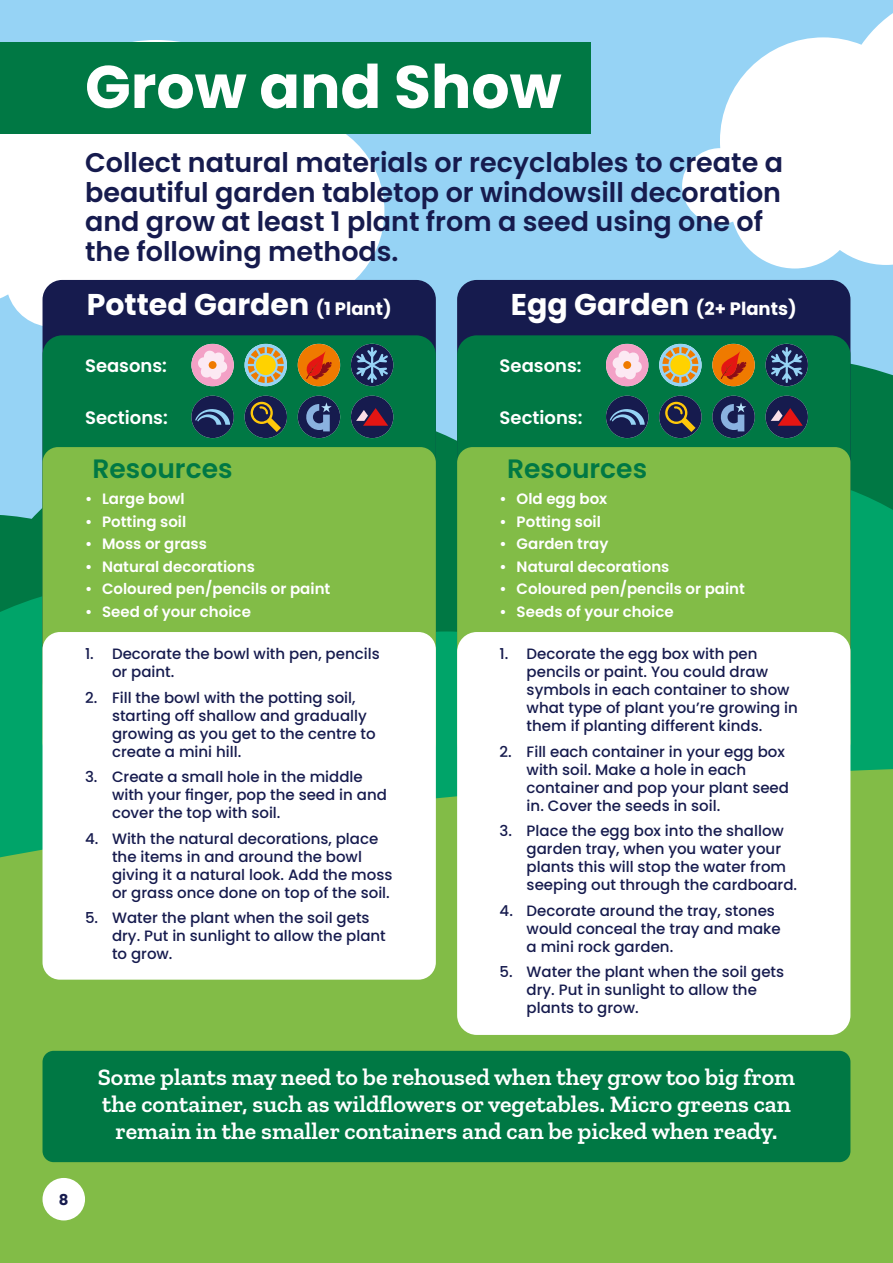
<style>
.page{position:relative;width:893px;height:1263px;background:#fff}
.page>*{position:absolute;margin:0;border:0;box-sizing:border-box;transform-origin:0 0}
.t1{font:700 60px "Poppins";color:#fff}
.t2{font:700 30px "Poppins";color:#fff}
.t3{font:600 27px "Poppins";color:#161b4e}
.t4{font:600 26.55px "Poppins";color:#007844}
.t5{font:600 24px "Zilla Slab";color:#fff}
.t6{font:600 18px "Poppins";color:#fff}
.t7{font:700 18px "Poppins";color:#fff}
.t8{font:500 15px "Poppins";color:#161b4e}
.t9{font:600 15px "Poppins";color:#fff}
.t10{font:700 15px "Poppins";color:#161b4e}
</style>
<div class="page">
<div style="left:0;top:0;width:893px;height:1102px;background:#96d3f5"></div>
<div style="left:0;top:40px;width:384px;height:301px;background:#fff"></div>
<svg style="left:682px;top:13px;width:211px;height:256px;fill:#fff"></svg>
<div style="left:0;top:514px;width:43px;height:67px;background:#007844"></div>
<svg style="left:0;top:581px;width:447px;height:180px;background:#049e64"></svg>
<svg style="left:859px;top:397px;width:34px;height:364px;background:#00975e"></svg>
<div style="left:0;top:761px;width:893px;height:502px;background:#82bc47"></div>
<div style="left:43px;top:280px;width:393px;height:420px;background:#161b4e;border-radius:20px"></div>
<div style="left:457px;top:280px;width:393px;height:420px;background:#161b4e;border-radius:20px"></div>
<div style="left:43px;top:1178px;width:42px;height:42px;background:#fff;border-radius:50%"></div>
<div style="left:43px;top:335px;width:393px;height:421px;background:#007844;border-radius:20px"></div>
<div style="left:457px;top:335px;width:393px;height:421px;background:#007844;border-radius:20px"></div>
<div style="left:43px;top:447px;width:393px;height:311px;background:#82bc47;border-radius:16px"></div>
<div style="left:457px;top:447px;width:393px;height:311px;background:#82bc47;border-radius:16px"></div>
<div style="left:43px;top:632px;width:393px;height:348px;background:#fff;border-radius:17px"></div>
<div style="left:457px;top:632px;width:393px;height:403px;background:#fff;border-radius:20px"></div>
<div style="left:0;top:43px;width:590px;height:91px;background:#007844"></div>
<hr style="left:892px;top:43px;width:1px;height:91px;background:#007844">
<div style="left:43px;top:1051px;width:807px;height:111px;background:#007844;border-radius:11px"></div>
<svg style="left:191px;top:344px;width:43px;height:42px"></svg>
<svg style="left:198px;top:350px;width:30px;height:30px"></svg>
<div style="left:209px;top:361px;width:8px;height:8px;background:#ef7a00;border-radius:50%"></div>
<svg style="left:191px;top:396px;width:43px;height:42px"></svg>
<svg style="left:195px;top:409px;width:35px;height:16px"></svg>
<svg style="left:245px;top:344px;width:42px;height:42px"></svg>
<svg style="left:248px;top:347px;width:36px;height:36px"></svg>
<div style="left:256px;top:355px;width:20px;height:20px;background:#ffd200;border-radius:50%"></div>
<svg style="left:245px;top:396px;width:42px;height:42px"></svg>
<svg style="left:251px;top:402px;width:30px;height:30px"></svg>
<svg style="left:298px;top:344px;width:42px;height:42px"></svg>
<svg style="left:305px;top:351px;width:27px;height:29px"></svg>
<svg style="left:298px;top:396px;width:42px;height:42px"></svg>
<svg style="left:306px;top:402px;width:26px;height:29px"></svg>
<svg style="left:351px;top:344px;width:42px;height:42px"></svg>
<svg style="left:356px;top:347px;width:32px;height:36px"></svg>
<svg style="left:351px;top:396px;width:42px;height:42px"></svg>
<svg style="left:356px;top:408px;width:32px;height:18px"></svg>
<svg style="left:606px;top:344px;width:42px;height:42px"></svg>
<svg style="left:612px;top:350px;width:30px;height:30px"></svg>
<div style="left:623px;top:361px;width:8px;height:8px;background:#ef7a00;border-radius:50%"></div>
<svg style="left:606px;top:396px;width:42px;height:42px"></svg>
<svg style="left:610px;top:409px;width:35px;height:16px"></svg>
<svg style="left:659px;top:344px;width:43px;height:42px"></svg>
<svg style="left:662px;top:347px;width:36px;height:36px"></svg>
<div style="left:670px;top:355px;width:20px;height:20px;background:#ffd200;border-radius:50%"></div>
<svg style="left:659px;top:396px;width:43px;height:42px"></svg>
<svg style="left:665px;top:402px;width:31px;height:30px"></svg>
<svg style="left:712px;top:344px;width:43px;height:42px"></svg>
<svg style="left:720px;top:351px;width:26px;height:29px"></svg>
<svg style="left:712px;top:396px;width:43px;height:42px"></svg>
<svg style="left:720px;top:402px;width:26px;height:29px"></svg>
<svg style="left:765px;top:344px;width:43px;height:42px"></svg>
<svg style="left:771px;top:347px;width:32px;height:36px"></svg>
<svg style="left:765px;top:396px;width:43px;height:42px"></svg>
<svg style="left:771px;top:408px;width:32px;height:18px"></svg>
<p class="t1" style="left:85px;top:45px;width:478px">Grow and Show</p>
<p class="t3" style="left:85px;top:143px;width:700px">Collect natural materials or recyclables to create a</p>
<p class="t3" style="left:85px;top:173px;width:698px">beautiful garden tabletop or windowsill decoration</p>
<p class="t3" style="left:85px;top:203px;width:679px">and grow at least 1 plant from a seed using one of</p>
<p class="t3" style="left:85px;top:233px;width:315px">the following methods.</p>
<p class="t2" style="left:87px;top:284px;width:224px">Potted Garden</p>
<p class="t7" style="left:316px;top:296px;width:77px">(1 Plant)</p>
<p class="t2" style="left:511px;top:284px;width:180px">Egg Garden</p>
<p class="t7" style="left:696px;top:296px;width:102px">(2+ Plants)</p>
<p class="t6" style="left:85px;top:353px;width:84px">Seasons:</p>
<p class="t6" style="left:85px;top:405px;width:84px">Sections:</p>
<p class="t4" style="left:93px;top:450px;width:141px">Resources</p>
<p class="t9" style="left:85px;top:488px;width:101px">• Large bowl</p>
<p class="t9" style="left:85px;top:511px;width:103px">• Potting soil</p>
<p class="t9" style="left:85px;top:533px;width:123px">• Moss or grass</p>
<p class="t9" style="left:85px;top:556px;width:171px">• Natural decorations</p>
<p class="t9" style="left:85px;top:578px;width:247px">• Coloured pen/pencils or paint</p>
<p class="t9" style="left:85px;top:601px;width:167px">• Seed of your choice</p>
<p class="t8" style="left:85px;top:643px;width:296px">1. Decorate the bowl with pen, pencils</p>
<p class="t8" style="left:112px;top:661px;width:64px">or paint.</p>
<p class="t8" style="left:85px;top:687px;width:272px">2. Fill the bowl with the potting soil,</p>
<p class="t8" style="left:112px;top:705px;width:256px">starting off shallow and gradually</p>
<p class="t8" style="left:112px;top:723px;width:265px">growing as you get to the centre to</p>
<p class="t8" style="left:112px;top:741px;width:131px">create a mini hill.</p>
<p class="t8" style="left:85px;top:766px;width:279px">3. Create a small hole in the middle</p>
<p class="t8" style="left:112px;top:784px;width:276px">with your finger, pop the seed in and</p>
<p class="t8" style="left:112px;top:802px;width:170px">cover the top with soil.</p>
<p class="t8" style="left:85px;top:828px;width:295px">4. With the natural decorations, place</p>
<p class="t8" style="left:112px;top:846px;width:251px">the items in and around the bowl</p>
<p class="t8" style="left:112px;top:864px;width:282px">giving it a natural look. Add the moss</p>
<p class="t8" style="left:112px;top:882px;width:279px">or grass once done on top of the soil.</p>
<p class="t8" style="left:85px;top:907px;width:286px">5. Water the plant when the soil gets</p>
<p class="t8" style="left:112px;top:925px;width:275px">dry. Put in sunlight to allow the plant</p>
<p class="t8" style="left:112px;top:943px;width:62px">to grow.</p>
<p class="t6" style="left:500px;top:353px;width:84px">Seasons:</p>
<p class="t6" style="left:500px;top:405px;width:84px">Sections:</p>
<p class="t4" style="left:507px;top:450px;width:141px">Resources</p>
<p class="t9" style="left:500px;top:488px;width:109px">• Old egg box</p>
<p class="t9" style="left:500px;top:511px;width:103px">• Potting soil</p>
<p class="t9" style="left:500px;top:533px;width:110px">• Garden tray</p>
<p class="t9" style="left:500px;top:556px;width:171px">• Natural decorations</p>
<p class="t9" style="left:500px;top:578px;width:247px">• Coloured pen/pencils or paint</p>
<p class="t9" style="left:500px;top:601px;width:176px">• Seeds of your choice</p>
<p class="t8" style="left:500px;top:643px;width:259px">1. Decorate the egg box with pen</p>
<p class="t8" style="left:527px;top:661px;width:243px">pencils or paint. You could draw</p>
<p class="t8" style="left:527px;top:679px;width:264px">symbols in each container to show</p>
<p class="t8" style="left:527px;top:697px;width:273px">what type of plant you’re growing in</p>
<p class="t8" style="left:527px;top:715px;width:237px">them if planting different kinds.</p>
<p class="t8" style="left:500px;top:741px;width:287px">2. Fill each container in your egg box</p>
<p class="t8" style="left:527px;top:759px;width:221px">with soil. Make a hole in each</p>
<p class="t8" style="left:527px;top:777px;width:264px">container and pop your plant seed</p>
<p class="t8" style="left:527px;top:795px;width:195px">in. Cover the seeds in soil.</p>
<p class="t8" style="left:500px;top:820px;width:286px">3. Place the egg box into the shallow</p>
<p class="t8" style="left:527px;top:838px;width:256px">garden tray, when you water your</p>
<p class="t8" style="left:527px;top:856px;width:261px">plants this will stop the water from</p>
<p class="t8" style="left:527px;top:874px;width:272px">seeping out through the cardboard.</p>
<p class="t8" style="left:500px;top:900px;width:277px">4. Decorate around the tray, stones</p>
<p class="t8" style="left:527px;top:918px;width:256px">would conceal the tray and make</p>
<p class="t8" style="left:527px;top:936px;width:148px">a mini rock garden.</p>
<p class="t8" style="left:500px;top:961px;width:286px">5. Water the plant when the soil gets</p>
<p class="t8" style="left:527px;top:979px;width:232px">dry. Put in sunlight to allow the</p>
<p class="t8" style="left:527px;top:997px;width:114px">plants to grow.</p>
<p class="t10" style="left:59px;top:1189px;width:11px">8</p>
<p class="t5" style="left:98px;top:1066px;width:699px">Some plants may need to be rehoused when they grow too big from</p>
<p class="t5" style="left:102px;top:1093px;width:690px">the container, such as wildflowers or vegetables. Micro greens can</p>
<p class="t5" style="left:115px;top:1120px;width:664px">remain in the smaller containers and can be picked when ready.</p>
</div>
